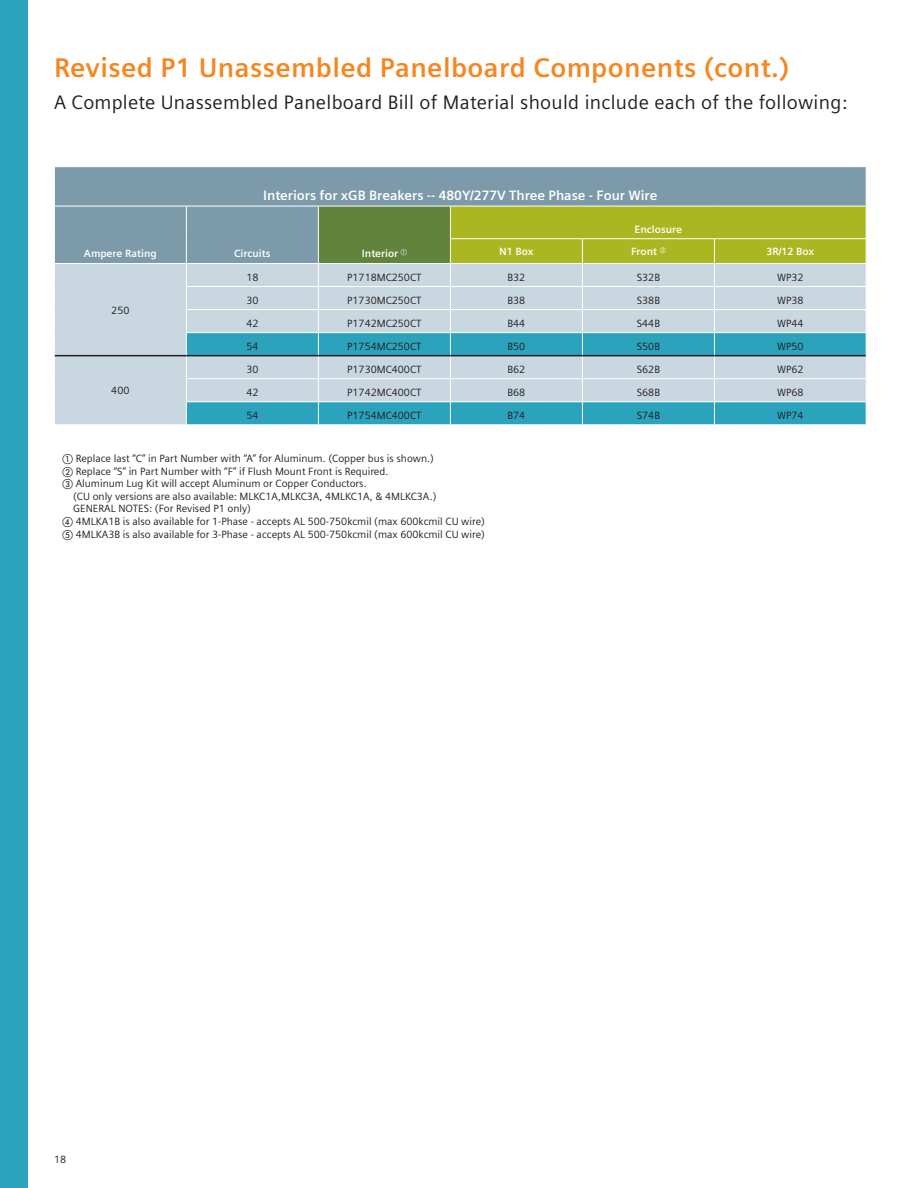
<style>
.page{position:relative;width:918px;height:1188px;background:#fff}
.page>*{position:absolute;margin:0;border:0;box-sizing:border-box;transform-origin:0 0}
.t1{font:700 27px "Siemens Sans OT";letter-spacing:.015em;color:#f6861f}
.t2{font:19.5px "Siemens Sans OT";letter-spacing:.015em;color:#231f20}
.t3{font:700 13.5px "Siemens Sans OT";color:#fff}
.t4{font:10.5px/12.6px "Siemens Sans OT";color:#231f20}
.t5{font:700 10.5px "Siemens Sans OT";color:#fff}
.s1{font-family:"European Pi One"}
</style>
<div class="page">
<div style="left:0;top:0;width:28px;height:1188px;background:#2ca3bc"></div>
<div style="left:55px;top:167px;width:811px;height:96px;background:#7c9aa9"></div>
<div style="left:318px;top:206px;width:132px;height:57px;background:#62833c"></div>
<svg style="left:55px;top:264px;width:395px;height:160px;background:#abccd8"></svg>
<hr style="left:54px;top:206px;width:132px;height:1px;background:#fff">
<hr style="left:186px;top:206px;width:132px;height:1px;background:#fff">
<hr style="left:186px;top:206px;width:1px;height:33px;background:#fff">
<hr style="left:318px;top:206px;width:132px;height:1px;background:#fff">
<hr style="left:318px;top:206px;width:1px;height:33px;background:#fff">
<hr style="left:186px;top:286px;width:132px;height:1px;background:#fff">
<hr style="left:318px;top:286px;width:132px;height:1px;background:#fff">
<hr style="left:186px;top:309px;width:132px;height:1px;background:#fff">
<hr style="left:318px;top:309px;width:132px;height:1px;background:#fff">
<hr style="left:186px;top:332px;width:132px;height:1px;background:#fff">
<hr style="left:318px;top:332px;width:132px;height:1px;background:#fff">
<hr style="left:186px;top:378px;width:132px;height:1px;background:#fff">
<hr style="left:318px;top:378px;width:132px;height:1px;background:#fff">
<hr style="left:186px;top:401px;width:132px;height:1px;background:#fff">
<hr style="left:318px;top:401px;width:132px;height:1px;background:#fff">
<svg style="left:54px;top:239px;width:1px;height:118px"></svg>
<svg style="left:186px;top:239px;width:1px;height:186px"></svg>
<svg style="left:318px;top:239px;width:1px;height:186px"></svg>
<svg style="left:450px;top:206px;width:417px;height:219px;background:#a4c6a9"></svg>
<hr style="left:55px;top:355px;width:131px;height:1px;background:#231f20">
<hr style="left:186px;top:355px;width:132px;height:1px;background:#231f20">
<hr style="left:318px;top:355px;width:132px;height:1px;background:#231f20">
<hr style="left:450px;top:355px;width:132px;height:1px;background:#231f20">
<hr style="left:582px;top:355px;width:132px;height:1px;background:#231f20">
<hr style="left:714px;top:355px;width:152px;height:1px;background:#231f20">
<h1 class="t1" style="left:54px;top:52px;width:737px">Revised P1 Unassembled Panelboard Components (cont.)</h1>
<h2 class="t2" style="left:54px;top:91px;width:795px">A Complete Unassembled Panelboard Bill of Material should include each of the following:</h2>
<p class="t3" style="left:263px;top:188px;width:396px">Interiors for xGB Breakers -- 480Y/277V Three Phase - Four Wire</p>
<p class="t5" style="left:84px;top:248px;width:74px">Ampere Rating</p>
<p class="t5" style="left:234px;top:248px;width:38px">Circuits</p>
<p class="t5" style="left:362px;top:248px;width:47px">Interior <sup>A</sup></p>
<p class="t5" style="left:634px;top:223px;width:49px">Enclosure</p>
<p class="t5" style="left:499px;top:246px;width:36px">N1 Box</p>
<p class="t5" style="left:631px;top:246px;width:36px">Front <sup>B</sup></p>
<p class="t5" style="left:766px;top:246px;width:49px">3R/12 Box</p>
<p class="t4" style="left:111px;top:304px;width:20px">250</p>
<p class="t4" style="left:246px;top:271px;width:14px">18</p>
<p class="t4" style="left:347px;top:271px;width:76px">P1718MC250CT</p>
<p class="t4" style="left:507px;top:271px;width:19px">B32</p>
<p class="t4" style="left:637px;top:271px;width:25px">S32B</p>
<p class="t4" style="left:777px;top:271px;width:28px">WP32</p>
<p class="t4" style="left:246px;top:294px;width:14px">30</p>
<p class="t4" style="left:347px;top:294px;width:76px">P1730MC250CT</p>
<p class="t4" style="left:507px;top:294px;width:19px">B38</p>
<p class="t4" style="left:637px;top:294px;width:25px">S38B</p>
<p class="t4" style="left:777px;top:294px;width:28px">WP38</p>
<p class="t4" style="left:246px;top:317px;width:14px">42</p>
<p class="t4" style="left:347px;top:317px;width:76px">P1742MC250CT</p>
<p class="t4" style="left:507px;top:317px;width:19px">B44</p>
<p class="t4" style="left:637px;top:317px;width:25px">S44B</p>
<p class="t4" style="left:777px;top:317px;width:28px">WP44</p>
<p class="t4" style="left:246px;top:340px;width:14px">54</p>
<p class="t4" style="left:347px;top:340px;width:76px">P1754MC250CT</p>
<p class="t4" style="left:507px;top:340px;width:19px">B50</p>
<p class="t4" style="left:637px;top:340px;width:25px">S50B</p>
<p class="t4" style="left:777px;top:340px;width:28px">WP50</p>
<p class="t4" style="left:246px;top:363px;width:14px">30</p>
<p class="t4" style="left:347px;top:363px;width:76px">P1730MC400CT</p>
<p class="t4" style="left:507px;top:363px;width:19px">B62</p>
<p class="t4" style="left:637px;top:363px;width:25px">S62B</p>
<p class="t4" style="left:777px;top:363px;width:28px">WP62</p>
<p class="t4" style="left:246px;top:386px;width:14px">42</p>
<p class="t4" style="left:347px;top:386px;width:76px">P1742MC400CT</p>
<p class="t4" style="left:507px;top:386px;width:19px">B68</p>
<p class="t4" style="left:637px;top:386px;width:25px">S68B</p>
<p class="t4" style="left:777px;top:386px;width:28px">WP68</p>
<p class="t4" style="left:246px;top:409px;width:14px">54</p>
<p class="t4" style="left:347px;top:409px;width:76px">P1754MC400CT</p>
<p class="t4" style="left:507px;top:409px;width:19px">B74</p>
<p class="t4" style="left:637px;top:409px;width:25px">S74B</p>
<p class="t4" style="left:777px;top:409px;width:28px">WP74</p>
<p class="t4" style="left:63px;top:452px;width:373px"><span class="s1">A</span> Replace last “C” in Part Number with “A” for Aluminum. (Copper bus is shown.)<br><span class="s1">B</span> Replace “S” in Part Number with “F” if Flush Mount Front is Required.<br><span class="s1">C</span> Aluminum Lug Kit will accept Aluminum or Copper Conductors.</p>
<p class="t4" style="left:73px;top:490px;width:365px">(CU only versions are also available: MLKC1A,MLKC3A, 4MLKC1A, &amp; 4MLKC3A.)</p>
<p class="t4" style="left:73px;top:503px;width:179px">GENERAL NOTES: (For Revised P1 only)</p>
<p class="t4" style="left:63px;top:515px;width:424px"><span class="s1">D</span> 4MLKA1B is also available for 1-Phase - accepts AL 500-750kcmil (max 600kcmil CU wire)</p>
<p class="t4" style="left:63px;top:528px;width:424px"><span class="s1">E</span> 4MLKA3B is also available for 3-Phase - accepts AL 500-750kcmil (max 600kcmil CU wire)</p>
<p class="t4" style="left:111px;top:384px;width:20px">400</p>
<p class="t4" style="left:54px;top:1153px;width:14px">18</p>
</div>
